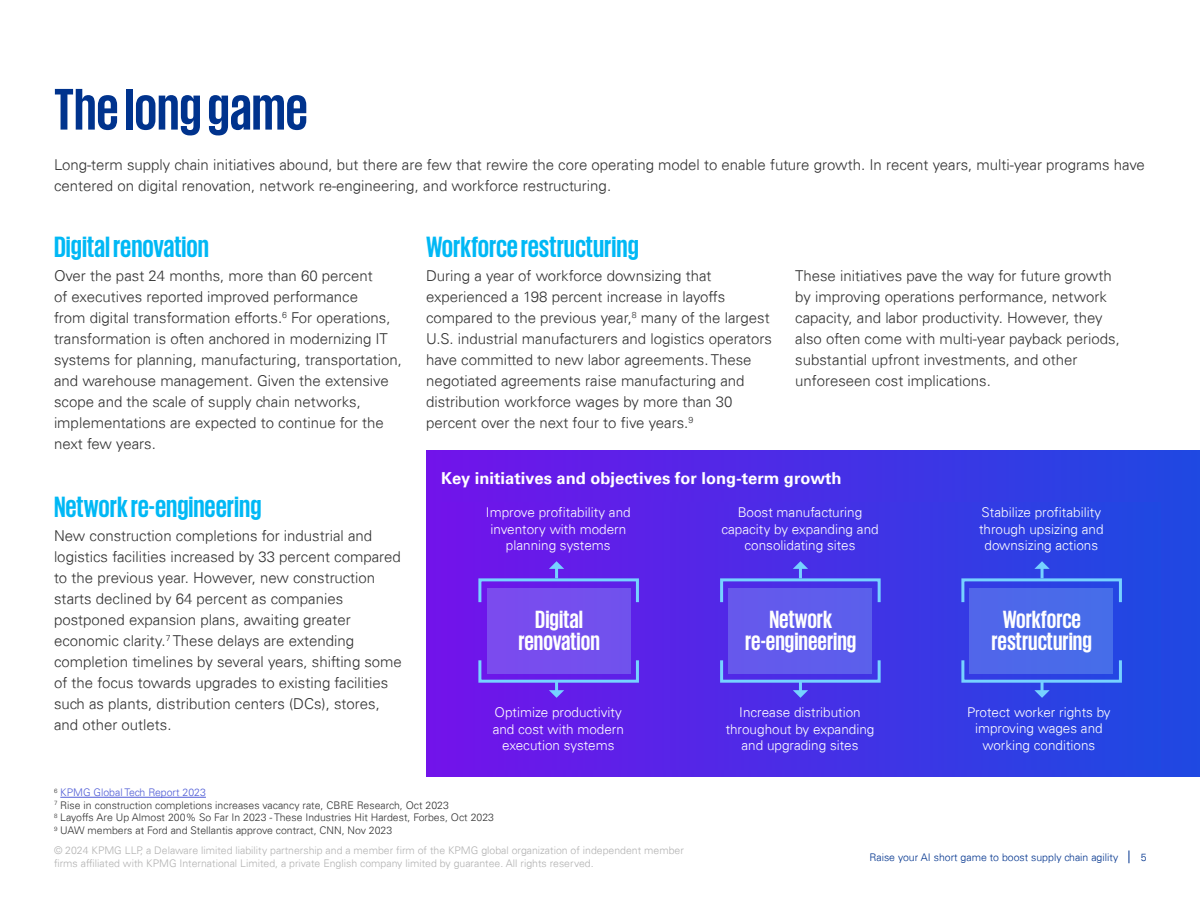
<style>
.page{position:relative;width:1200px;height:900px;background:#fff}
.page>*{position:absolute;margin:0;border:0;box-sizing:border-box;transform-origin:0 0}
.t1{font:700 60px "KPMG";color:#00338d}
.t2{font:700 30px "KPMG";color:#00b8f5}
.t3{font:700 25.5px/22.5px "KPMG";color:#fff;text-align:center}
.t4{font:700 16.5px "Univers";color:#fff}
.t5{font:300 15px/21px "Univers 45";color:#333}
.t6{font:300 13.5px/16.5px "Univers 45";color:#fff;text-align:center}
.t7{font:300 10.5px/12.6px "Univers 45";color:#333}
.t8{font:300 10.5px/13.5px "Univers 45";color:#b2b2b2}
.t9{font:300 10.5px "Univers 45";color:#00338d}
.s1{color:#4f5cd6}
</style>
<div class="page">
<div style="left:426px;top:450px;width:774px;height:327px;background:linear-gradient(to right,#7213ea,#1f49e2)"></div>
<div style="left:441px;top:502px;width:720px;height:267px;background:linear-gradient(to right,#7213ea,#1f49e2)"></div>
<div style="left:478px;top:578px;width:161px;height:26px;border:3px solid #76d2ff"></div>
<div style="left:478px;top:659px;width:161px;height:24px;border:3px solid #76d2ff"></div>
<div style="left:720px;top:578px;width:161px;height:26px;border:3px solid #76d2ff"></div>
<div style="left:720px;top:659px;width:161px;height:24px;border:3px solid #76d2ff"></div>
<div style="left:961px;top:578px;width:161px;height:26px;border:3px solid #76d2ff"></div>
<div style="left:961px;top:659px;width:161px;height:24px;border:3px solid #76d2ff"></div>
<div style="left:487px;top:588px;width:143px;height:85px;background:#764eee"></div>
<div style="left:729px;top:588px;width:143px;height:85px;background:#605cec"></div>
<div style="left:970px;top:588px;width:143px;height:85px;background:#4b6ae9"></div>
<svg style="left:549px;top:561px;width:15px;height:17px"></svg>
<svg style="left:549px;top:681px;width:15px;height:17px"></svg>
<svg style="left:793px;top:561px;width:15px;height:17px"></svg>
<svg style="left:793px;top:681px;width:15px;height:17px"></svg>
<svg style="left:1034px;top:561px;width:16px;height:17px"></svg>
<svg style="left:1034px;top:681px;width:16px;height:17px"></svg>
<hr style="left:60px;top:797px;width:146px;height:1px;background:#4f5cd6">
<svg style="left:1129px;top:850px;width:1px;height:13px"></svg>
<h1 class="t1" style="left:54px;top:79px;width:255px">The long game</h1>
<p class="t5" style="left:54px;top:154px;width:1092px">Long-term supply chain initiatives abound, but there are few that rewire the core operating model to enable future growth. In recent years, multi-year programs have centered on digital renovation, network re-engineering, and workforce restructuring.</p>
<h2 class="t2" style="left:54px;top:232px;width:157px">Digital renovation</h2>
<p class="t5" style="left:54px;top:265px;width:350px">Over the past 24 months, more than 60 percent<br>of executives reported improved performance<br>from digital transformation efforts.<sup>6</sup> For operations, transformation is often anchored in modernizing IT systems for planning, manufacturing, transportation, and warehouse management. Given the extensive scope and the scale of supply chain networks, implementations are expected to continue for the next few years.</p>
<h2 class="t2" style="left:54px;top:492px;width:209px">Network re-engineering</h2>
<p class="t5" style="left:54px;top:525px;width:350px">New construction completions for industrial and logistics facilities increased by 33 percent compared to the previous year. However, new construction starts declined by 64 percent as companies postponed expansion plans, awaiting greater economic clarity.<sup>7</sup> These delays are extending completion timelines by several years, shifting some of the focus towards upgrades to existing facilities such as plants, distribution centers (DCs), stores, and other outlets.</p>
<h2 class="t2" style="left:426px;top:232px;width:214px">Workforce restructuring</h2>
<p class="t5" style="left:426px;top:265px;width:348px">During a year of workforce downsizing that experienced a 198 percent increase in layoffs compared to the previous year,<sup>8</sup> many of the largest U.S. industrial manufacturers and logistics operators have committed to new labor agreements. These negotiated agreements raise manufacturing and distribution workforce wages by more than 30 percent over the next four to five years.<sup>9</sup></p>
<p class="t5" style="left:795px;top:265px;width:326px">These initiatives pave the way for future growth by improving operations performance, network capacity, and labor productivity. However, they also often come with multi-year payback periods, substantial upfront investments, and other unforeseen cost implications.</p>
<p class="t4" style="left:441px;top:469px;width:402px">Key initiatives and objectives for long-term growth</p>
<p class="t6" style="left:486px;top:504px;width:146px">Improve profitability and inventory with modern planning systems</p>
<p class="t6" style="left:721px;top:504px;width:159px">Boost manufacturing capacity by expanding and consolidating sites</p>
<p class="t6" style="left:979px;top:504px;width:126px">Stabilize profitability through upsizing and downsizing actions</p>
<h3 class="t3" style="left:518px;top:607px;width:83px">Digital renovation</h3>
<h3 class="t3" style="left:745px;top:607px;width:113px">Network re-engineering</h3>
<h3 class="t3" style="left:992px;top:607px;width:102px">Workforce restructuring</h3>
<p class="t6" style="left:493px;top:704px;width:133px">Optimize productivity and cost with modern execution systems</p>
<p class="t6" style="left:726px;top:704px;width:150px">Increase distribution throughout by expanding and upgrading sites</p>
<p class="t6" style="left:967px;top:704px;width:145px">Protect worker rights by improving wages and working conditions</p>
<p class="t7" style="left:54px;top:786px;width:442px"><sup>6</sup> <span class="s1">KPMG Global Tech Report 2023<br></span><sup>7</sup> Rise in construction completions increases vacancy rate, CBRE Research, Oct 2023<br><sup>8</sup> Layoffs Are Up Almost 200% So Far In 2023 - These Industries Hit Hardest, Forbes, Oct 2023<br><sup>9</sup> UAW members at Ford and Stellantis approve contract, CNN, Nov 2023</p>
<p class="t8" style="left:54px;top:843px;width:631px">© 2024 KPMG LLP, a Delaware limited liability partnership and a member firm of the KPMG global organization of independent member firms affiliated with KPMG International Limited, a private English company limited by guarantee. All rights reserved.</p>
<p class="t9" style="left:870px;top:851px;width:250px">Raise your AI short game to boost supply chain agility</p>
<p class="t9" style="left:1141px;top:851px;width:7px">5</p>
</div>
